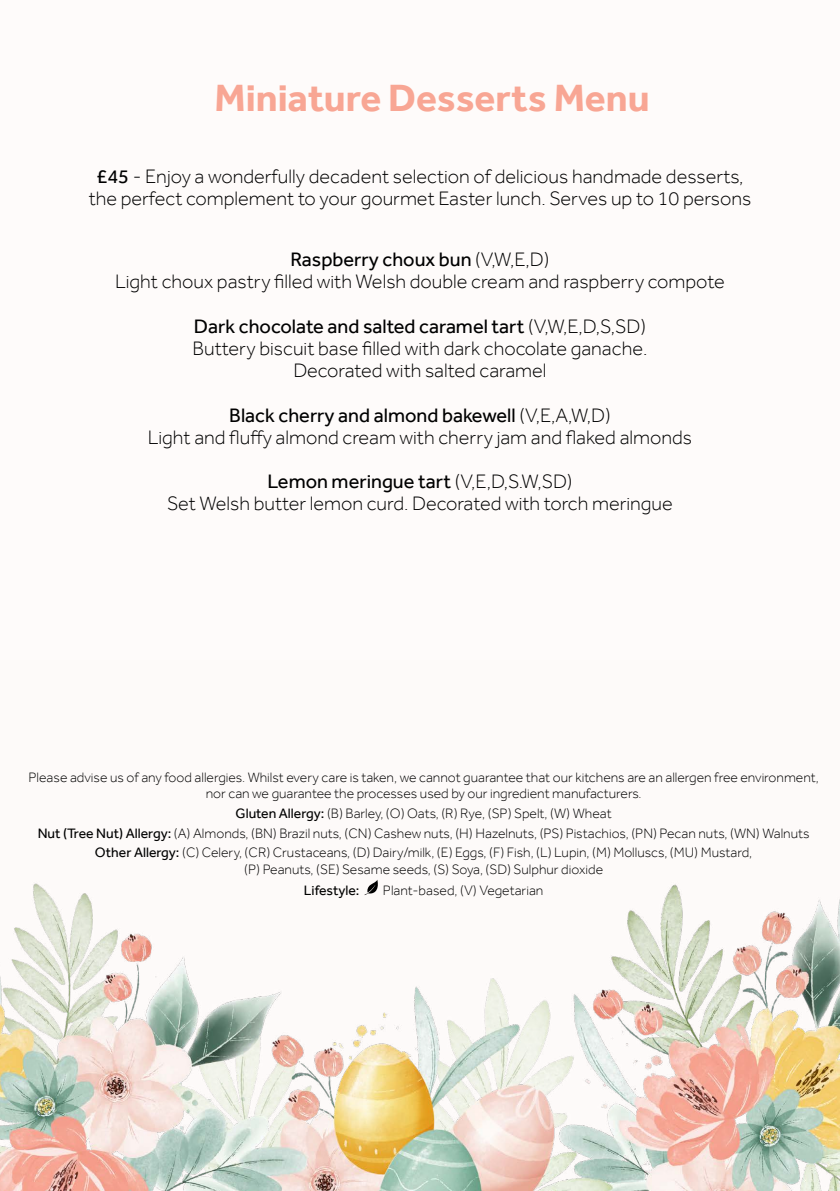
<style>
.page{position:relative;width:840px;height:1191px;background:#fff}
.page>*{position:absolute;margin:0;border:0;box-sizing:border-box;transform-origin:0 0}
.t1{font:700 39px "Effra";color:#f8a694}
.t2{font:300 20px/22px "Effra";color:#000;text-align:center}
.t3{font:300 14px/19.6px "Effra";color:#000;text-align:center}
.t4{font:14px "Effra";color:#000}
.s1{font-weight:400}
</style>
<div class="page">
<img style="left:0;top:882px;width:839px;height:309px">
<svg style="left:364px;top:879px;width:14px;height:16px"></svg>
<h1 class="t1" style="left:214px;top:75px;width:436px">Miniature Desserts Menu</h1>
<h2 class="t2" style="left:89px;top:165px;width:663px"><span class="s1">£45</span> - Enjoy a wonderfully decadent selection of delicious handmade desserts, the perfect complement to your gourmet Easter lunch. Serves up to 10 persons</h2>
<h2 class="t2" style="left:115px;top:248px;width:611px"><span class="s1">Raspberry choux bun</span> (V,W,E,D)<br>Light choux pastry filled with Welsh double cream and raspberry compote</h2>
<h2 class="t2" style="left:192px;top:315px;width:456px"><span class="s1">Dark chocolate and salted caramel tart</span> (V,W,E,D,S,SD)<br>Buttery biscuit base filled with dark chocolate ganache.<br>Decorated with salted caramel</h2>
<h2 class="t2" style="left:148px;top:404px;width:545px"><span class="s1">Black cherry and almond bakewell</span> (V,E,A,W,D)<br>Light and fluffy almond cream with cherry jam and flaked almonds</h2>
<h2 class="t2" style="left:167px;top:470px;width:507px"><span class="s1">Lemon meringue tart</span> (V,E,D,S.W,SD)<br>Set Welsh butter lemon curd. Decorated with torch meringue</h2>
<p class="t3" style="left:28px;top:768px;width:791px;line-height:16.8px">Please advise us of any food allergies. Whilst every care is taken, we cannot guarantee that our kitchens are an allergen free environment, nor can we guarantee the processes used by our ingredient manufacturers.</p>
<p class="t3" style="left:38px;top:803px;width:772px"><span class="s1">Gluten Allergy:</span> (B) Barley, (O) Oats, (R) Rye, (SP) Spelt, (W) Wheat<br><span class="s1">Nut (Tree Nut) Allergy:</span> (A) Almonds, (BN) Brazil nuts, (CN) Cashew nuts, (H) Hazelnuts, (PS) Pistachios, (PN) Pecan nuts, (WN) Walnuts<br><span class="s1">Other Allergy:</span> (C) Celery, (CR) Crustaceans, (D) Dairy/milk, (E) Eggs, (F) Fish, (L) Lupin, (M) Molluscs, (MU) Mustard,</p>
<p class="t3" style="left:244px;top:859px;width:360px">(P) Peanuts, (SE) Sesame seeds, (S) Soya, (SD) Sulphur dioxide</p>
<p class="t4" style="left:304px;top:882px;width:57px">Lifestyle:</p>
<p class="t3" style="left:382px;top:880px;width:162px">Plant-based, (V) Vegetarian</p>
</div>
